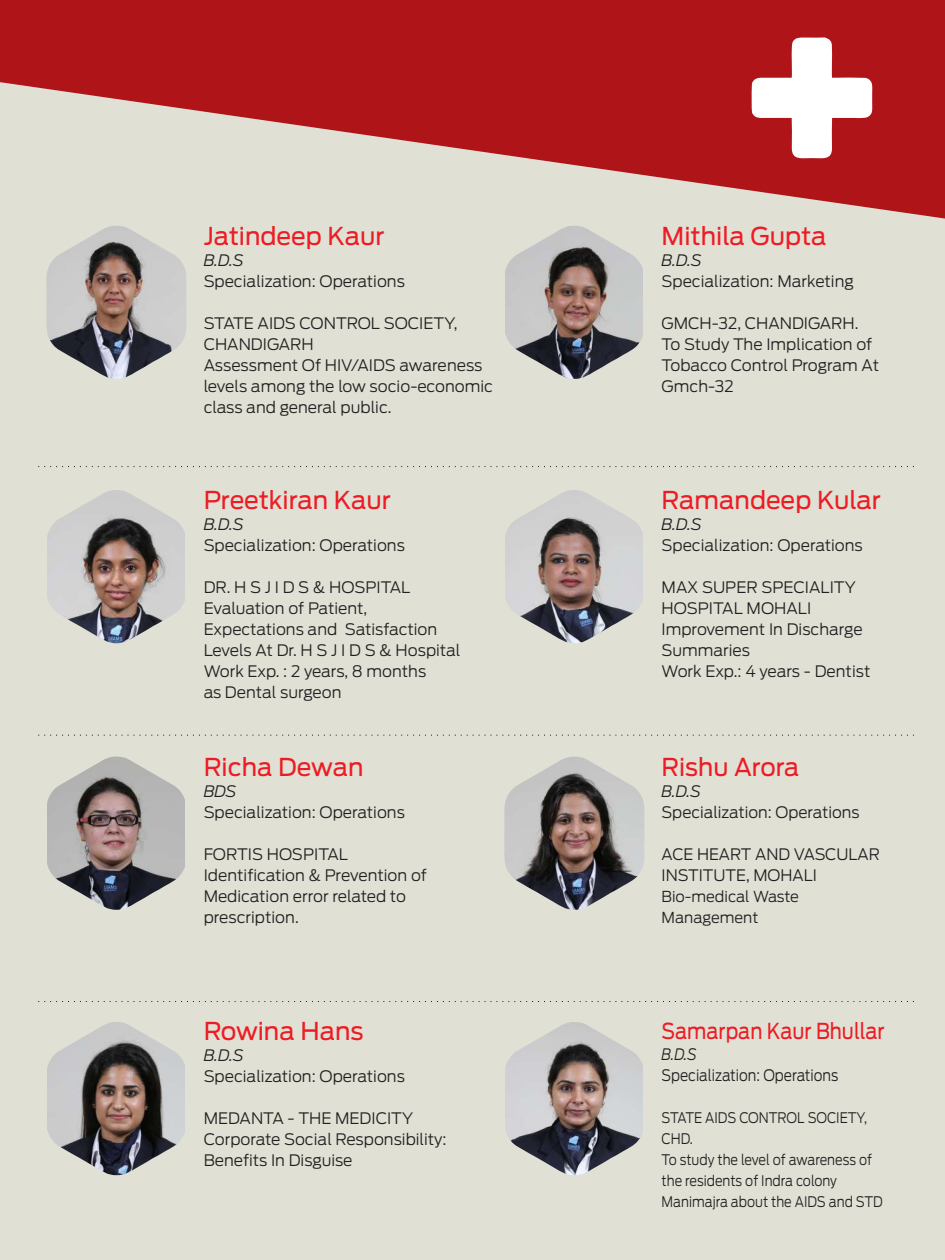
<style>
.page{position:relative;width:945px;height:1260px;background:#af1419}
.page>*{position:absolute;margin:0;border:0;box-sizing:border-box;transform-origin:0 0}
.t1{font:24.5px "Antenna";color:#ed1c24}
.t2{font:21.88px "Antenna";color:#ed1c24;scale:.88 1}
.t3{font:300 15.75px/21px "Antenna";color:#231f20}
.t4{font:italic 300 15.75px "Antenna";color:#231f20}
.t5{font:300 15.75px "Antenna";color:#231f20;scale:.88 1}
.t6{font:italic 300 15.75px "Antenna";color:#231f20;scale:.88 1}
.t7{font:300 15.05px/21px "Antenna";color:#231f20}
.t8{font:300 14.53px/21px "Antenna";color:#231f20;scale:.88 1}
</style>
<div class="page">
<div style="left:0;top:82px;width:945px;height:1178px;background:#e1e0d5"></div>
<svg style="left:38px;top:466px;width:879px;height:1px"></svg>
<svg style="left:38px;top:735px;width:879px;height:1px"></svg>
<svg style="left:38px;top:1001px;width:879px;height:1px"></svg>
<img style="left:48px;top:1022px;width:137px;height:153px">
<img style="left:506px;top:490px;width:137px;height:153px">
<img style="left:506px;top:226px;width:137px;height:153px">
<img style="left:48px;top:490px;width:137px;height:153px">
<img style="left:48px;top:757px;width:137px;height:153px">
<img style="left:506px;top:1022px;width:137px;height:153px">
<svg style="left:751px;top:37px;width:122px;height:124px"></svg>
<img style="left:504px;top:757px;width:141px;height:153px">
<img style="left:46px;top:226px;width:141px;height:153px">
<h1 class="t1" style="left:204px;top:225px;width:182px">Jatindeep Kaur</h1>
<p class="t4" style="left:204px;top:253px;width:42px">B.D.S</p>
<p class="t3" style="left:204px;top:271px;width:203px">Specialization: Operations</p>
<p class="t3" style="left:204px;top:313px;width:291px">STATE AIDS CONTROL SOCIETY,<br>CHANDIGARH<br>Assessment Of HIV/AIDS awareness levels among the low socio-economic class and general public.</p>
<h1 class="t1" style="left:204px;top:489px;width:189px">Preetkiran Kaur</h1>
<p class="t4" style="left:204px;top:517px;width:42px">B.D.S</p>
<p class="t3" style="left:204px;top:536px;width:203px">Specialization: Operations</p>
<p class="t3" style="left:204px;top:578px;width:258px">DR. H S J I D S &amp; HOSPITAL<br>Evaluation of Patient,<br>Expectations and Satisfaction<br>Levels At Dr. H S J I D S &amp; Hospital<br>Work Exp. : 2 years, 8 months<br>as Dental surgeon</p>
<h1 class="t1" style="left:204px;top:756px;width:161px">Richa Dewan</h1>
<p class="t4" style="left:204px;top:784px;width:34px">BDS</p>
<p class="t3" style="left:204px;top:802px;width:203px">Specialization: Operations</p>
<p class="t3" style="left:204px;top:844px;width:225px">FORTIS HOSPITAL<br>Identification &amp; Prevention of<br>Medication error related to prescription.</p>
<h1 class="t1" style="left:204px;top:1021px;width:161px">Rowina Hans</h1>
<p class="t4" style="left:204px;top:1049px;width:42px">B.D.S</p>
<p class="t3" style="left:204px;top:1067px;width:203px">Specialization: Operations</p>
<p class="t3" style="left:204px;top:1109px;width:244px">MEDANTA - THE MEDICITY<br>Corporate Social Responsibility:<br>Benefits In Disguise</p>
<h1 class="t1" style="left:662px;top:225px;width:166px">Mithila Gupta</h1>
<p class="t4" style="left:662px;top:253px;width:42px">B.D.S</p>
<p class="t3" style="left:662px;top:271px;width:194px">Specialization: Marketing</p>
<p class="t3" style="left:662px;top:313px;width:219px">GMCH-32, CHANDIGARH.<br>To Study The Implication of<br>Tobacco Control Program At<br>Gmch-32</p>
<h1 class="t1" style="left:662px;top:489px;width:221px">Ramandeep Kular</h1>
<p class="t4" style="left:662px;top:517px;width:42px">B.D.S</p>
<p class="t3" style="left:662px;top:536px;width:203px">Specialization: Operations</p>
<p class="t3" style="left:662px;top:578px;width:210px">MAX SUPER SPECIALITY<br>HOSPITAL MOHALI<br>Improvement In Discharge<br>Summaries<br>Work Exp.: 4 years - Dentist</p>
<h1 class="t1" style="left:662px;top:756px;width:139px">Rishu Arora</h1>
<p class="t4" style="left:662px;top:784px;width:41px">B.D.S</p>
<p class="t3" style="left:662px;top:802px;width:199px">Specialization: Operations</p>
<p class="t3" style="left:662px;top:844px;width:220px">ACE HEART AND VASCULAR<br>INSTITUTE, MOHALI</p>
<p class="t7" style="left:662px;top:887px;width:139px">Bio-medical Waste<br>Management</p>
<h2 class="t2" style="left:662px;top:1021px;width:255px">Samarpan Kaur Bhullar</h2>
<p class="t6" style="left:662px;top:1047px;width:42px">B.D.S</p>
<p class="t5" style="left:662px;top:1068px;width:202px">Specialization: Operations</p>
<p class="t8" style="left:662px;top:1108px;width:253px">STATE AIDS CONTROL SOCIETY,<br>CHD.<br>To study the level of awareness of the residents of Indra colony<br>Manimajra about the AIDS and STD</p>
</div>
